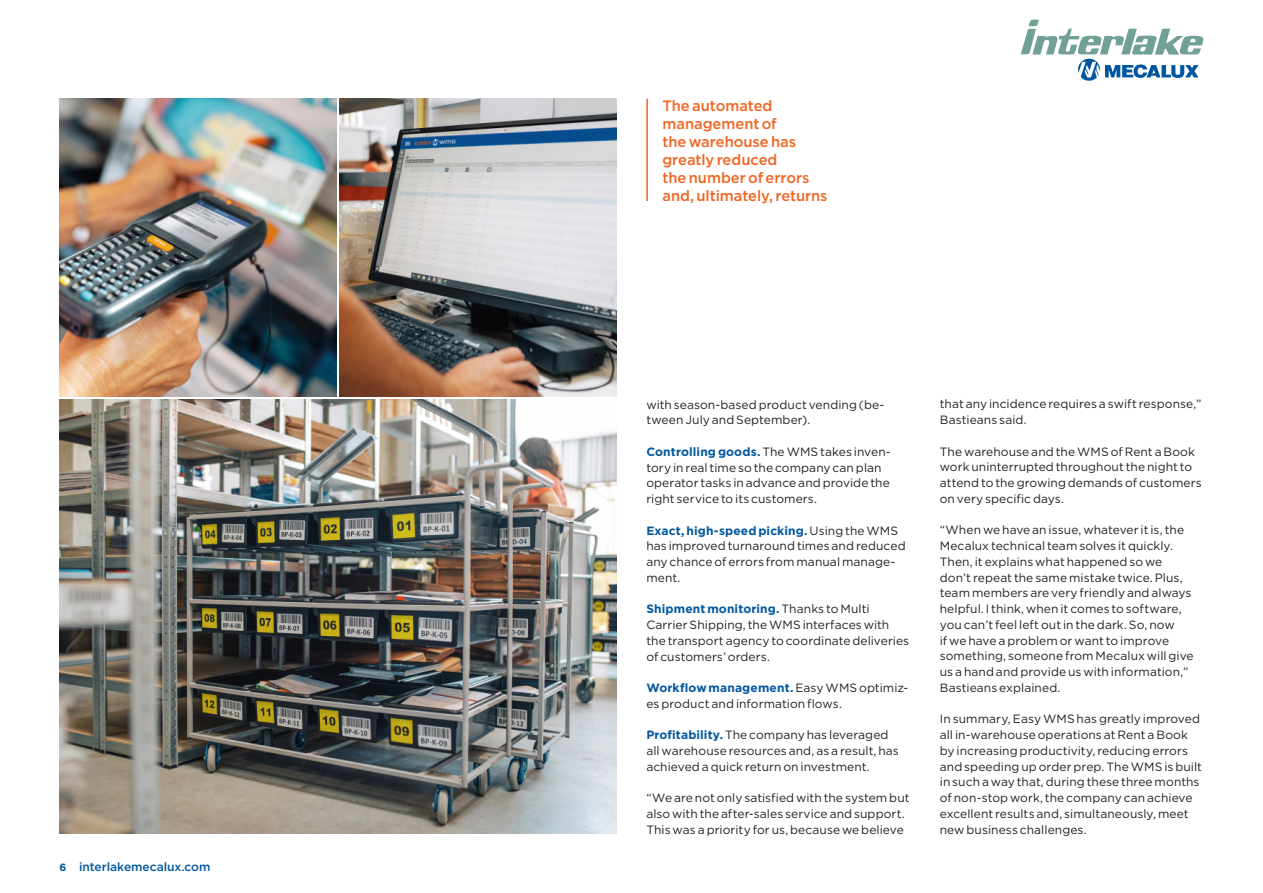
<style>
.page{position:relative;width:1263px;height:893px;background:#fff}
.page>*{position:absolute;margin:0;border:0;box-sizing:border-box;transform-origin:0 0}
.t1{font:500 15px/18px "Gotham";color:#f36421}
.t2{font:12px/15.8px "Gotham";letter-spacing:.005em;color:#231f20}
.t3{font:500 12px "Gotham";color:#01579f}
.s1{font-weight:700;font-size:10.5px}
.s2{font-weight:700;color:#01579f}
</style>
<div class="page">
<svg style="left:1021px;top:20px;width:182px;height:61px"></svg>
<img style="left:60px;top:399px;width:557px;height:435px">
<img style="left:340px;top:99px;width:277px;height:297px">
<img style="left:60px;top:99px;width:277px;height:297px">
<hr style="left:646px;top:99px;width:2px;height:102px;background:#f36421">
<p class="t3" style="left:60px;top:859px;width:153px"><span class="s1">6</span> interlakemecalux.com</p>
<p class="t1" style="left:662px;top:96px;width:167px">The automated management of<br>the warehouse has greatly reduced<br>the number of errors and, ultimately, returns</p>
<p class="t2" style="left:646px;top:396px;width:240px">with season-based product vending (be&shy;tween July and September).</p>
<p class="t2" style="left:646px;top:443px;width:246px"><span class="s2">Controlling goods.</span> The WMS takes inven&shy;tory in real time so the company can plan operator tasks in advance and provide the right service to its customers.</p>
<p class="t2" style="left:646px;top:522px;width:261px"><span class="s2">Exact, high-speed picking.</span> Using the WMS has improved turnaround times and reduced any chance of errors from manual manage&shy;ment.</p>
<p class="t2" style="left:646px;top:601px;width:264px"><span class="s2">Shipment monitoring.</span> Thanks to Multi Carrier Shipping, the WMS interfaces with the transport agency to coordinate deliveries of customers’ orders.</p>
<p class="t2" style="left:646px;top:680px;width:264px"><span class="s2">Workflow management.</span> Easy WMS optimiz&shy;es product and information flows.</p>
<p class="t2" style="left:646px;top:727px;width:254px"><span class="s2">Profitability.</span> The company has leveraged all warehouse resources and, as a result, has achieved a quick return on investment.</p>
<p class="t2" style="left:646px;top:790px;width:265px">“We are not only satisfied with the system but also with the after-sales service and support.<br>This was a priority for us, because we believe</p>
<p class="t2" style="left:940px;top:396px;width:263px">that any incidence requires a swift response,”<br>Bastieans said.</p>
<p class="t2" style="left:940px;top:443px;width:263px">The warehouse and the WMS of Rent a Book work uninterrupted throughout the night to attend to the growing demands of customers on very specific days.</p>
<p class="t2" style="left:940px;top:522px;width:255px">“When we have an issue, whatever it is, the Mecalux technical team solves it quickly.<br>Then, it explains what happened so we don’t repeat the same mistake twice. Plus, team members are very friendly and always helpful. I think, when it comes to software, you can’t feel left out in the dark. So, now<br>if we have a problem or want to improve something, someone from Mecalux will give us a hand and provide us with information,” Bastieans explained.</p>
<p class="t2" style="left:940px;top:711px;width:264px">In summary, Easy WMS has greatly improved all in-warehouse operations at Rent a Book by increasing productivity, reducing errors and speeding up order prep. The WMS is built in such a way that, during these three months of non-stop work, the company can achieve excellent results and, simultaneously, meet new business challenges.</p>
</div>
